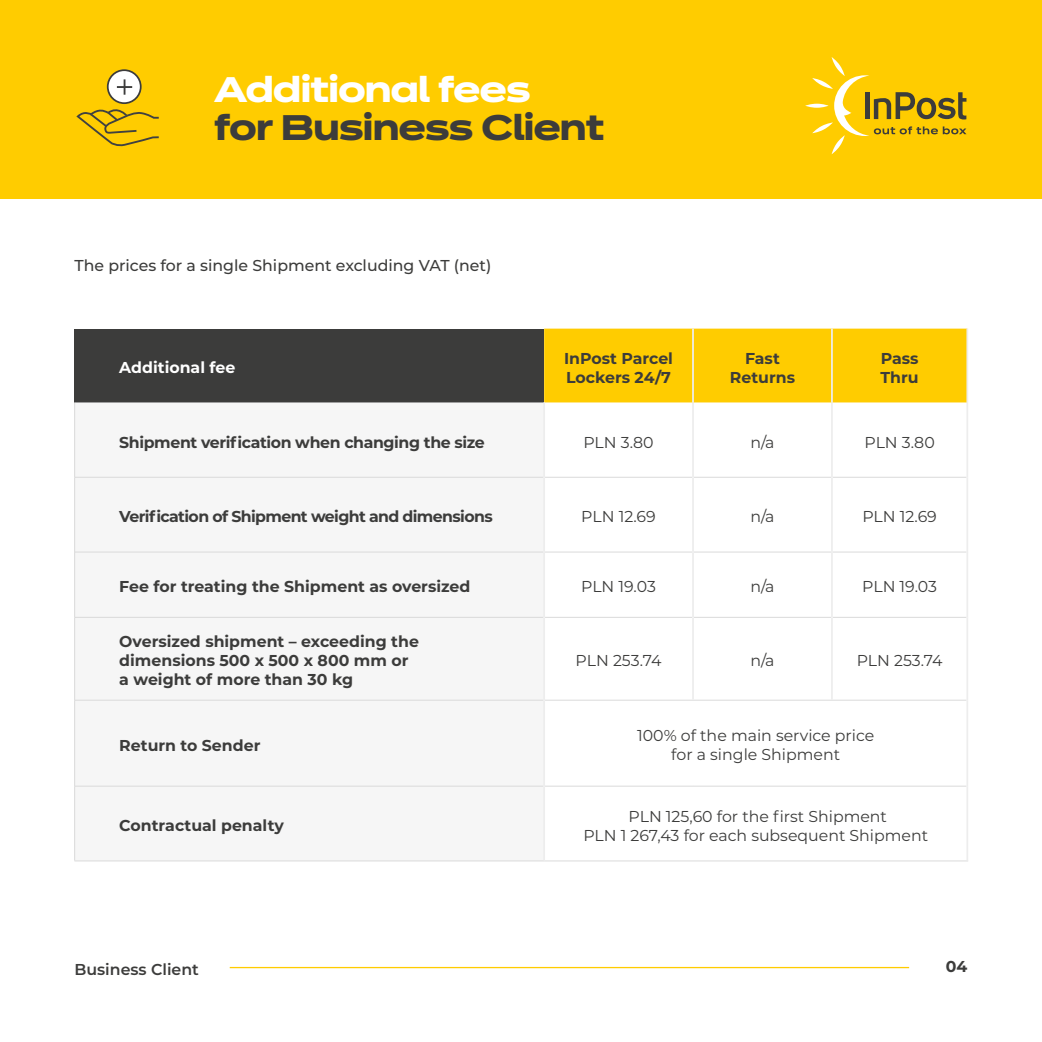
<style>
.page{position:relative;width:1042px;height:1042px;background:#fff}
.page>*{position:absolute;margin:0;border:0;box-sizing:border-box;transform-origin:0 0}
.t1{font:700 35px "Dinamit";letter-spacing:-.02em;color:#3c3c3b}
.t2{font:700 35px "Dinamit";letter-spacing:-.02em;color:#fff}
.t3{font:700 15.75px/18.9px "Montserrat";color:#3c3c3b}
.t4{font:15.75px/18.9px "Montserrat";color:#3c3c3b;text-align:center}
.t5{font:500 15.75px "Montserrat";color:#3c3c3b}
.t6{font:700 15.75px "Montserrat";letter-spacing:-.04em;color:#3c3c3b}
.t7{font:700 15.75px "Montserrat";letter-spacing:-.025em;color:#3c3c3b}
.t8{font:600 15.75px "Montserrat";color:#3c3c3b}
.t9{font:700 15.75px "Montserrat";color:#fff}
</style>
<div class="page">
<div style="left:0;top:0;width:1042px;height:198px;background:#fc0"></div>
<svg style="left:805px;top:104px;width:23px;height:4px"></svg>
<svg style="left:812px;top:57px;width:154px;height:97px"></svg>
<hr style="left:230px;top:967px;width:679px;height:1px;background:#fc0">
<div style="left:108px;top:70px;width:33px;height:33px;background:#fff;border-radius:50%"></div>
<div style="left:107px;top:69px;width:35px;height:35px;border:2px solid #3c3c3b;border-radius:50%"></div>
<svg style="left:76px;top:109px;width:83px;height:38px"></svg>
<svg style="left:117px;top:79px;width:15px;height:16px"></svg>
<div style="left:75px;top:329px;width:469px;height:73px;background:#3c3c3b"></div>
<div style="left:544px;top:329px;width:422px;height:73px;background:#fc0"></div>
<div style="left:75px;top:402px;width:468px;height:458px;background:#f6f6f6"></div>
<hr style="left:75px;top:477px;width:468px;height:1px;background:#dadada">
<hr style="left:545px;top:477px;width:147px;height:1px;background:#dadada">
<hr style="left:694px;top:477px;width:137px;height:1px;background:#dadada">
<hr style="left:833px;top:477px;width:133px;height:1px;background:#dadada">
<hr style="left:75px;top:551px;width:468px;height:1px;background:#dadada">
<hr style="left:545px;top:551px;width:147px;height:1px;background:#dadada">
<hr style="left:694px;top:551px;width:137px;height:1px;background:#dadada">
<hr style="left:833px;top:551px;width:133px;height:1px;background:#dadada">
<hr style="left:75px;top:617px;width:468px;height:1px;background:#dadada">
<hr style="left:545px;top:617px;width:147px;height:1px;background:#dadada">
<hr style="left:694px;top:617px;width:137px;height:1px;background:#dadada">
<hr style="left:833px;top:617px;width:133px;height:1px;background:#dadada">
<hr style="left:75px;top:700px;width:468px;height:1px;background:#dadada">
<hr style="left:545px;top:700px;width:148px;height:1px;background:#dadada">
<hr style="left:693px;top:700px;width:139px;height:1px;background:#dadada">
<hr style="left:832px;top:700px;width:134px;height:1px;background:#dadada">
<hr style="left:75px;top:786px;width:468px;height:1px;background:#dadada">
<hr style="left:545px;top:786px;width:148px;height:1px;background:#dadada">
<hr style="left:693px;top:786px;width:139px;height:1px;background:#dadada">
<hr style="left:832px;top:786px;width:134px;height:1px;background:#dadada">
<hr style="left:74px;top:860px;width:470px;height:1px;background:#dadada">
<hr style="left:544px;top:860px;width:149px;height:1px;background:#dadada">
<hr style="left:693px;top:860px;width:139px;height:1px;background:#dadada">
<hr style="left:832px;top:860px;width:136px;height:1px;background:#dadada">
<hr style="left:692px;top:329px;width:2px;height:73px;background:#ededed">
<hr style="left:831px;top:329px;width:2px;height:73px;background:#ededed">
<hr style="left:692px;top:402px;width:2px;height:75px;background:#ededed">
<hr style="left:831px;top:402px;width:2px;height:75px;background:#ededed">
<hr style="left:692px;top:477px;width:2px;height:75px;background:#ededed">
<hr style="left:831px;top:477px;width:2px;height:75px;background:#ededed">
<hr style="left:692px;top:552px;width:2px;height:65px;background:#ededed">
<hr style="left:831px;top:552px;width:2px;height:65px;background:#ededed">
<hr style="left:692px;top:617px;width:2px;height:83px;background:#ededed">
<hr style="left:831px;top:617px;width:2px;height:83px;background:#ededed">
<hr style="left:966px;top:329px;width:2px;height:73px;background:#ededed">
<hr style="left:966px;top:402px;width:2px;height:75px;background:#ededed">
<hr style="left:966px;top:477px;width:2px;height:75px;background:#ededed">
<hr style="left:966px;top:552px;width:2px;height:65px;background:#ededed">
<hr style="left:966px;top:617px;width:2px;height:83px;background:#ededed">
<hr style="left:966px;top:700px;width:2px;height:86px;background:#ededed">
<hr style="left:966px;top:786px;width:2px;height:74px;background:#ededed">
<hr style="left:543px;top:402px;width:2px;height:75px;background:#ededed">
<hr style="left:543px;top:477px;width:2px;height:75px;background:#ededed">
<hr style="left:543px;top:552px;width:2px;height:65px;background:#ededed">
<hr style="left:543px;top:617px;width:2px;height:83px;background:#ededed">
<hr style="left:543px;top:700px;width:2px;height:86px;background:#ededed">
<hr style="left:543px;top:786px;width:2px;height:74px;background:#ededed">
<hr style="left:74px;top:402px;width:1px;height:75px;background:#dadada">
<hr style="left:74px;top:477px;width:1px;height:75px;background:#dadada">
<hr style="left:74px;top:552px;width:1px;height:65px;background:#dadada">
<hr style="left:74px;top:617px;width:1px;height:83px;background:#dadada">
<hr style="left:74px;top:700px;width:1px;height:86px;background:#dadada">
<hr style="left:74px;top:786px;width:1px;height:74px;background:#dadada">
<h1 class="t2" style="left:214px;top:59px;width:318px">Additional fees</h1>
<h1 class="t1" style="left:214px;top:98px;width:392px">for Business Client</h1>
<p class="t5" style="left:74px;top:255px;width:418px">The prices for a single Shipment excluding VAT (net)</p>
<p class="t9" style="left:119px;top:356px;width:118px">Additional fee</p>
<p class="t3" style="left:564px;top:348px;width:110px">InPost Parcel<br>Lockers 24/7</p>
<p class="t3" style="left:730px;top:348px;width:67px;text-align:center">Fast<br>Returns</p>
<p class="t3" style="left:880px;top:348px;width:40px">Pass<br>Thru</p>
<p class="t7" style="left:119px;top:430px;width:367px">Shipment verification when changing the size</p>
<p class="t4" style="left:583px;top:432px;width:72px">PLN 3.80</p>
<p class="t4" style="left:750px;top:432px;width:26px">n/a</p>
<p class="t4" style="left:864px;top:432px;width:72px">PLN 3.80</p>
<p class="t6" style="left:119px;top:505px;width:375px">Verification of Shipment weight and dimensions</p>
<p class="t4" style="left:581px;top:507px;width:76px">PLN 12.69</p>
<p class="t4" style="left:750px;top:507px;width:26px">n/a</p>
<p class="t4" style="left:862px;top:507px;width:76px">PLN 12.69</p>
<p class="t3" style="left:119px;top:576px;width:353px">Fee for treating the Shipment as oversized</p>
<p class="t4" style="left:581px;top:577px;width:76px">PLN 19.03</p>
<p class="t4" style="left:750px;top:577px;width:26px">n/a</p>
<p class="t4" style="left:862px;top:577px;width:76px">PLN 19.03</p>
<p class="t3" style="left:119px;top:632px;width:301px">Oversized shipment – exceeding the dimensions 500 x 500 x 800 mm or a weight of more than 30 kg</p>
<p class="t4" style="left:576px;top:651px;width:87px">PLN 253.74</p>
<p class="t4" style="left:750px;top:651px;width:26px">n/a</p>
<p class="t4" style="left:857px;top:651px;width:87px">PLN 253.74</p>
<p class="t3" style="left:119px;top:735px;width:143px">Return to Sender</p>
<p class="t4" style="left:637px;top:726px;width:239px">100% of the main service price for a single Shipment</p>
<p class="t3" style="left:119px;top:815px;width:166px">Contractual penalty</p>
<p class="t4" style="left:583px;top:806px;width:346px">PLN 125,60 for the first Shipment<br>PLN 1 267,43 for each subsequent Shipment</p>
<p class="t8" style="left:74px;top:958px;width:126px">Business Client</p>
<p class="t3" style="left:945px;top:956px;width:23px">04</p>
</div>
